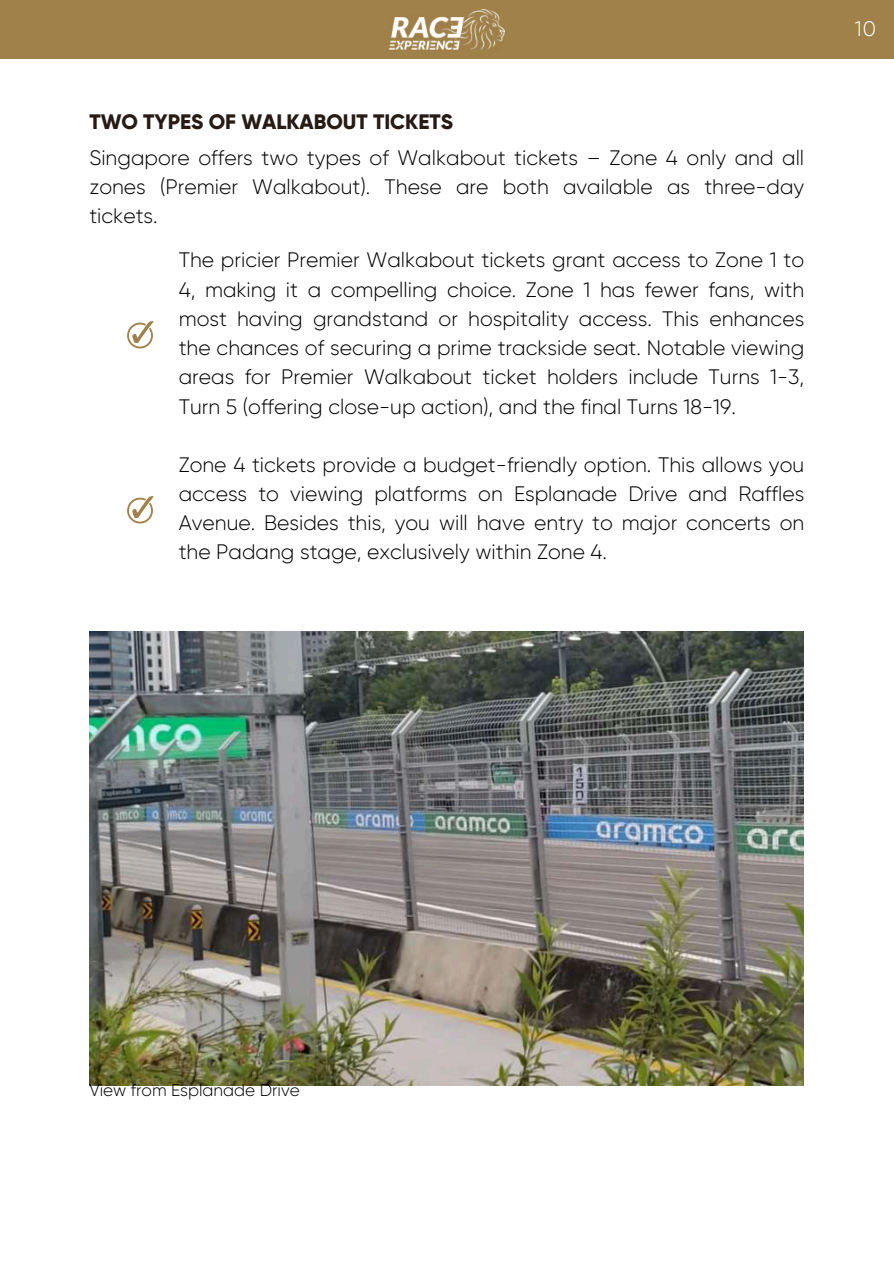
<style>
.page{position:relative;width:894px;height:1264px;background:#fff}
.page>*{position:absolute;margin:0;border:0;box-sizing:border-box;transform-origin:0 0}
.t1{font:300 21px/29.2px "Gilroy";color:#000;text-align:justify}
.t2{font:800 21px "Gilroy";color:#261b15}
.t3{font:300 21px "Gilroy";color:#fff}
.t4{font:300 17.1px "Gilroy";color:#000}
</style>
<div class="page">
<div style="left:0;top:0;width:893px;height:59px;background:#a0814a"></div>
<img style="left:389px;top:9px;width:115px;height:41px">
<svg style="left:127px;top:321px;width:26px;height:27px"></svg>
<svg style="left:127px;top:496px;width:26px;height:27px"></svg>
<img style="left:89px;top:631px;width:714px;height:454px">
<p class="t2" style="left:89px;top:109px;width:365px">TWO TYPES OF WALKABOUT TICKETS</p>
<p class="t1" style="left:89px;top:143px;width:716px">Singapore offers two types of Walkabout tickets – Zone 4 only and all zones (Premier Walkabout). These are both available as three-day tickets.</p>
<p class="t1" style="left:179px;top:245px;width:627px">The pricier Premier Walkabout tickets grant access to Zone 1 to 4, making it a compelling choice. Zone 1 has fewer fans, with most having grandstand or hospitality access. This enhances the chances of securing a prime trackside seat. Notable viewing areas for Premier Walkabout ticket holders include Turns 1-3, Turn 5 (offering close-up action), and the final Turns 18-19.</p>
<p class="t1" style="left:179px;top:450px;width:627px">Zone 4 tickets provide a budget-friendly option. This allows you access to viewing platforms on Esplanade Drive and Raffles Avenue. Besides this, you will have entry to major concerts on the Padang stage, exclusively within Zone 4.</p>
<p class="t3" style="left:854px;top:16px;width:23px">10</p>
<p class="t4" style="left:89px;top:1080px;width:212px">View from Esplanade Drive</p>
</div>
